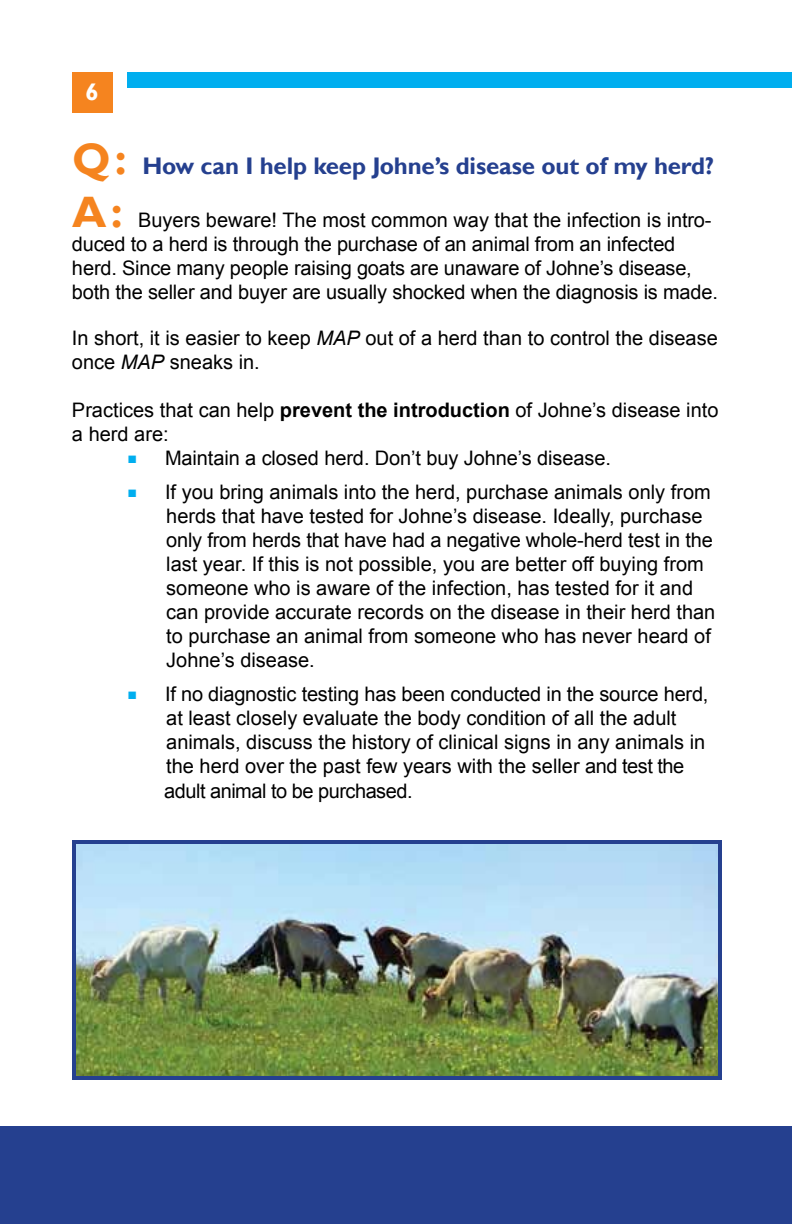
<style>
.page{position:relative;width:792px;height:1224px;background:#fff}
.page>*{position:absolute;margin:0;border:0;box-sizing:border-box;transform-origin:0 0}
.t1{font:700 24px "Gill Sans";letter-spacing:-.005em;color:#25408f}
.t2{font:700 24px "Gill Sans";color:#fff}
.t3{font:20px/24px "Arial";color:#000}
.s1{font-size:44px;color:#f5841f}
.s2{font-family:"Gill Sans";font-weight:700;font-size:44px;color:#f5841f}
.s3{font-style:italic}
.s4{font-weight:700}
.s5{font-size:16px;color:#00aeef}
</style>
<div class="page">
<div style="left:0;top:1126px;width:792px;height:98px;background:#25408f"></div>
<div style="left:128px;top:72px;width:664px;height:16px;background:#00aeef"></div>
<div style="left:72px;top:72px;width:41px;height:41px;background:#f5841f"></div>
<img style="left:77px;top:845px;width:640px;height:230px">
<div style="left:72px;top:840px;width:650px;height:240px;border:4px solid #25408f"></div>
<p class="t2" style="left:86px;top:78px;width:15px">6</p>
<p class="t1" style="left:72px;top:152px;width:644px"><span class="s1">Q:</span> How can I help keep Johne’s disease out of my herd?</p>
<p class="t3" style="left:72px;top:208px;width:647px"><span class="s2">A:</span> Buyers beware! The most common way that the infection is intro&shy;duced to a herd is through the purchase of an animal from an infected herd. Since many people raising goats are unaware of Johne’s disease, both the seller and buyer are usually shocked when the diagnosis is made.</p>
<p class="t3" style="left:72px;top:326px;width:647px">In short, it is easier to keep <span class="s3">MAP</span> out of a herd than to control the disease once <span class="s3">MAP</span> sneaks in.</p>
<p class="t3" style="left:72px;top:398px;width:648px">Practices that can help <span class="s4">prevent the introduction</span> of Johne’s disease into a herd are:</p>
<p class="t3" style="left:128px;top:446px;width:485px"><span class="s5">■</span> Maintain a closed herd. Don’t buy Johne’s disease.</p>
<p class="t3" style="left:166px;top:480px;width:551px;text-indent:-39px"><span class="s5">■</span> If you bring animals into the herd, purchase animals only from herds that have tested for Johne’s disease. Ideally, purchase only from herds that have had a negative whole-herd test in the last year. If this is not possible, you are better off buying from someone who is aware of the infection, has tested for it and can provide accurate records on the disease in their herd than to purchase an animal from someone who has never heard of Johne’s disease.</p>
<p class="t3" style="left:164px;top:682px;width:546px;text-indent:-37px"><span class="s5">■</span> If no diagnostic testing has been conducted in the source herd, at least closely evaluate the body condition of all the adult animals, discuss the history of clinical signs in any animals in the herd over the past few years with the seller and test the adult animal to be purchased.</p>
</div>
